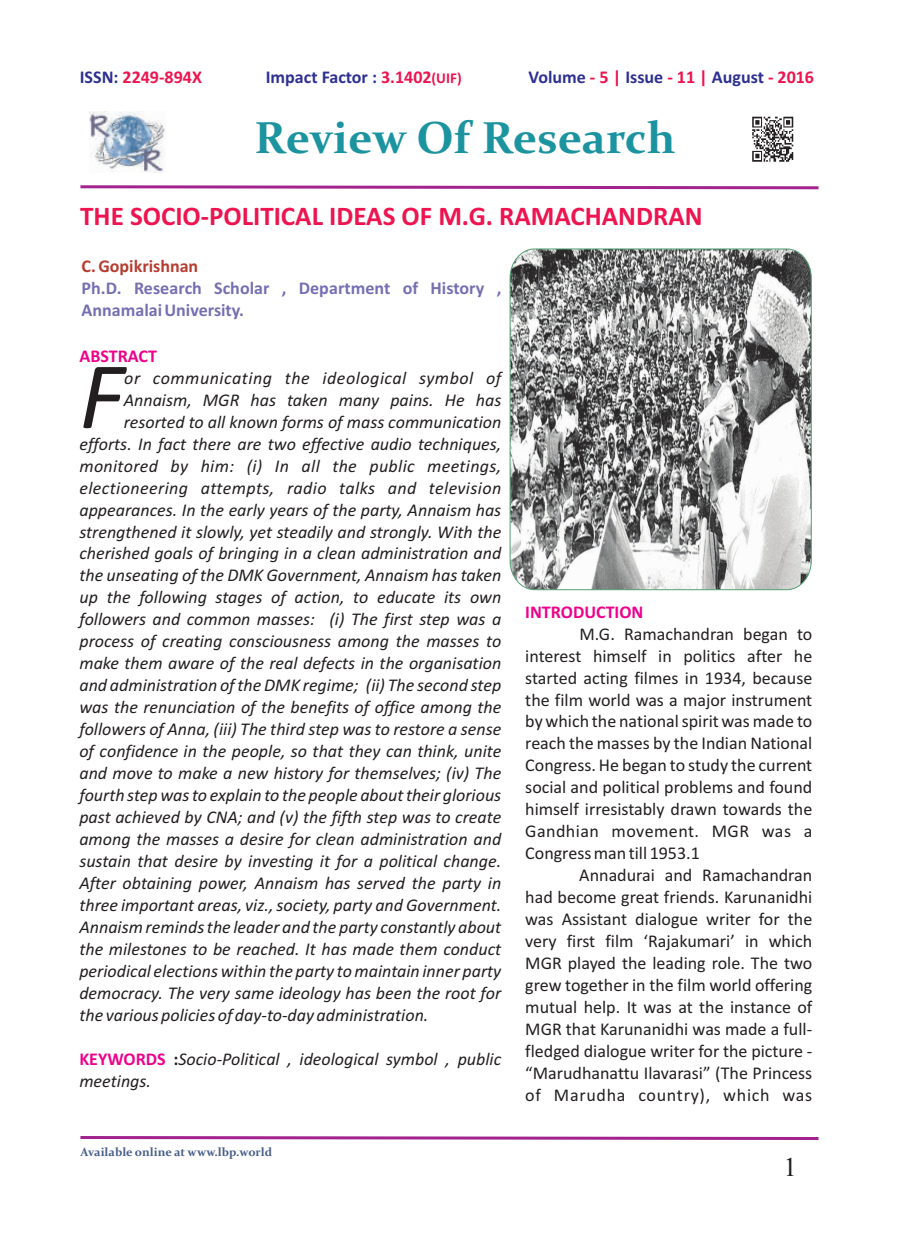
<style>
.page{position:relative;width:898px;height:1242px;background:#fff}
.page>*{position:absolute;margin:0;border:0;box-sizing:border-box;transform-origin:0 0}
.t1{font:italic 96.15px "Calibri";color:#231f20}
.t2{font:700 45px "Constantia";color:#1c94a0}
.t3{font:700 27px "Calibri";color:#ed1450}
.t4{font:27px "Times New Roman";color:#231f20}
.t5{font:italic 18px/21.9px "Calibri";color:#231f20;text-align:justify}
.t6{font:18px/21.9px "Calibri";color:#231f20;text-align:justify}
.t7{font:italic 18px/21.9px "Calibri";letter-spacing:.02em;color:#231f20}
.t8{font:700 18px/21.9px "Calibri";color:#756fb3}
.t9{font:700 18px "Calibri";color:#2e3092}
.t10{font:700 18px "Calibri";color:#ed028c}
.t11{font:700 18px "Calibri";color:#b43d30}
.t12{font:700 18px "Calibri";color:#ed1450}
.t13{font:700 12px "Constantia";color:#485e88}
.s1{color:#2e3092}
.s2{color:#ed1450}
.s3{font-size:15px;color:#ed1450}
.s4{font-weight:700;font-style:normal;color:#ed028c}
.s5{font-weight:700;font-style:normal}
</style>
<div class="page">
<svg style="left:509px;top:249px;width:302px;height:341px"></svg>
<svg style="left:80px;top:1136px;width:739px;height:4px;background:#b859a9"></svg>
<img style="left:752px;top:116px;width:42px;height:46px">
<svg style="left:80px;top:185px;width:739px;height:5px"></svg>
<img style="left:89px;top:112px;width:76px;height:60px">
<p class="t12" style="left:80px;top:69px;width:124px"><span class="s1">ISSN:</span> 2249-894X</p>
<p class="t9" style="left:266px;top:69px;width:197px">Impact Factor : <span class="s2">3.1402</span><span class="s3">(UIF)</span></p>
<p class="t9" style="left:528px;top:69px;width:287px">Volume <span class="s2">- 5 |</span> Issue <span class="s2">- 11 |</span> August <span class="s2">- 2016</span></p>
<h2 class="t2" style="left:254px;top:119px;width:422px">Review Of Research</h2>
<h3 class="t3" style="left:80px;top:205px;width:623px">THE SOCIO-POLITICAL IDEAS OF M.G. RAMACHANDRAN</h3>
<p class="t11" style="left:82px;top:259px;width:118px">C. Gopikrishnan</p>
<p class="t8" style="left:82px;top:279px;width:421px">Ph.D. Research Scholar , Department of History ,<br>Annamalai University.</p>
<p class="t10" style="left:79px;top:348px;width:79px">ABSTRACT</p>
<h1 class="t1" style="left:79px;top:356px;width:46px">F</h1>
<p class="t7" style="left:124px;top:368px;width:379px">or communicating the ideological symbol of<br>Annaism, MGR has taken many pains. He has</p>
<p class="t5" style="left:79px;top:412px;width:423px;text-indent:44px">resorted to all known forms of mass communication efforts. In fact there are two effective audio techniques, monitored by him: (i) In all the public meetings, electioneering attempts, radio talks and television appearances. In the early years of the party, Annaism has strengthened it slowly, yet steadily and strongly. With the cherished goals of bringing in a clean administration and the unseating of the DMK Government, Annaism has taken up the following stages of action, to educate its own followers and common masses: (i) The first step was a process of creating consciousness among the masses to make them aware of the real defects in the organisation and administration of the DMK regime; (ii) The second step was the renunciation of the benefits of office among the followers of Anna, (iii) The third step was to restore a sense of confidence in the people, so that they can think, unite and move to make a new history for themselves; (iv) The fourth step was to explain to the people about their glorious past achieved by CNA; and (v) the fifth step was to create among the masses a desire for clean administration and sustain that desire by investing it for a political change.<br>After obtaining power, Annaism has served the party in three important areas, viz., society, party and Government.<br>Annaism reminds the leader and the party constantly about the milestones to be reached. It has made them conduct periodical elections within the party to maintain inner party democracy. The very same ideology has been the root for the various policies of day-to-day administration.</p>
<p class="t5" style="left:79px;top:1049px;width:423px"><span class="s4">KEYWORDS</span> <span class="s5">:</span>Socio-Political , ideological symbol , public</p>
<p class="t5" style="left:79px;top:1071px;width:73px">meetings.</p>
<p class="t13" style="left:80px;top:1147px;width:193px">Available online at www.lbp.world</p>
<p class="t10" style="left:525px;top:604px;width:120px">INTRODUCTION</p>
<p class="t6" style="left:525px;top:624px;width:288px;text-indent:54px">M.G. Ramachandran began to interest himself in politics after he started acting filmes in 1934, because the film world was a major instrument by which the national spirit was made to reach the masses by the Indian National Congress. He began to study the current social and political problems and found himself irresistably drawn towards the Gandhian movement. MGR was a Congress man till 1953.1</p>
<p class="t6" style="left:525px;top:866px;width:288px;text-indent:54px">Annadurai and Ramachandran had become great friends. Karunanidhi was Assistant dialogue writer for the very first film ‘Rajakumari’ in which MGR played the leading role. The two grew together in the film world offering mutual help. It was at the instance of MGR that Karunanidhi was made a full&shy;fledged dialogue writer for the picture - “Marudhanattu Ilavarasi” (The Princess of Marudha country), which was</p>
<h3 class="t4" style="left:783px;top:1157px;width:15px">1</h3>
</div>
